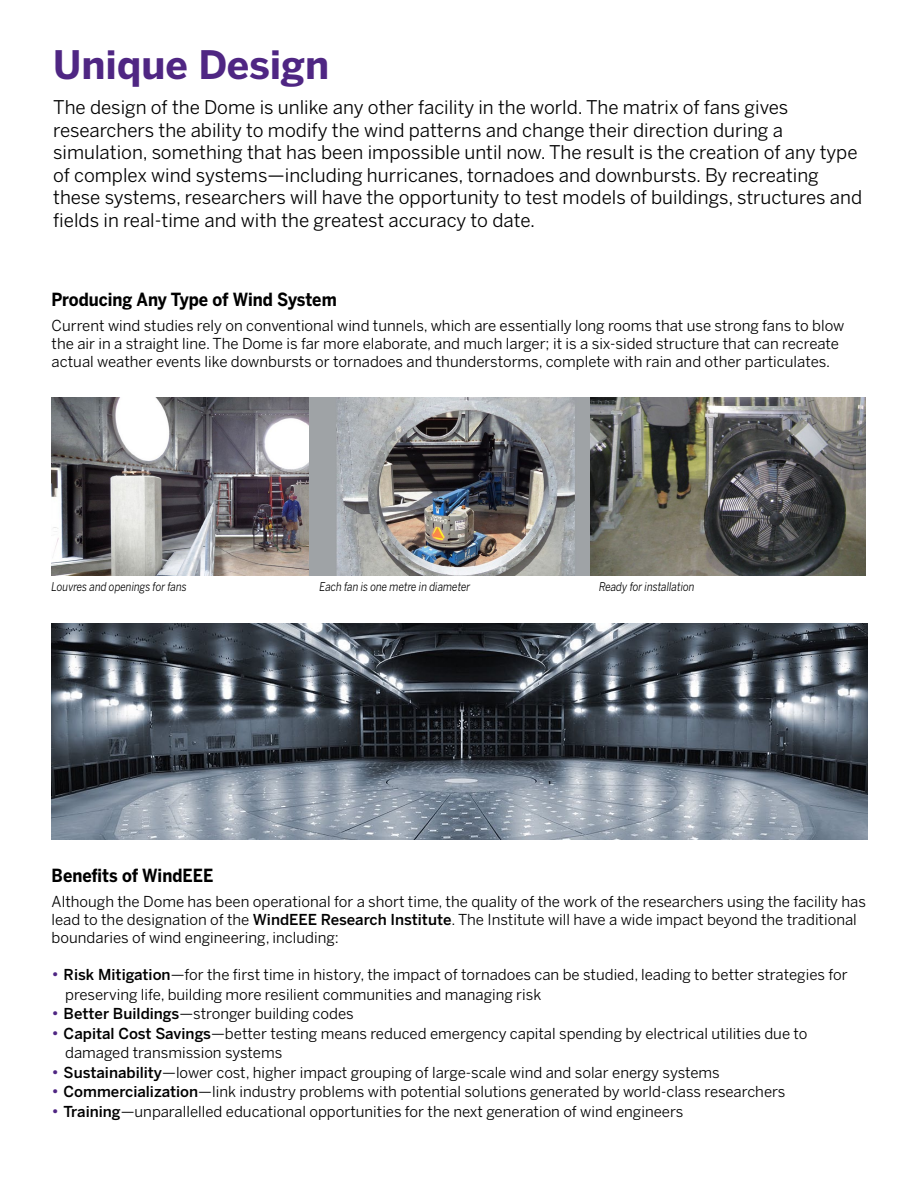
<style>
.page{position:relative;width:918px;height:1188px;background:#fff}
.page>*{position:absolute;margin:0;border:0;box-sizing:border-box;transform-origin:0 0}
.t1{font:700 39px "Benton Sans";color:#4f2683}
.t2{font:18.75px/22.5px "Benton Sans";color:#000}
.t3{font:700 18px "Benton Sans";color:#000;scale:.9 1}
.t4{font:15px/18px "Benton Sans";color:#000}
.t5{font:italic 12px "Benton Sans";color:#000;scale:.84 1}
.s1{font-weight:500}
.s2{font-size:16.5px;color:#4f2683}
</style>
<div class="page">
<img style="left:52px;top:624px;width:816px;height:215px">
<img style="left:52px;top:398px;width:257px;height:177px">
<img style="left:309px;top:398px;width:282px;height:177px">
<img style="left:591px;top:398px;width:275px;height:177px">
<h1 class="t1" style="left:53px;top:42px;width:278px">Unique Design</h1>
<p class="t2" style="left:53px;top:96px;width:810px">The design of the Dome is unlike any other facility in the world. The matrix of fans gives researchers the ability to modify the wind patterns and change their direction during a simulation, something that has been impossible until now. The result is the creation of any type of complex wind systems—including hurricanes, tornadoes and downbursts. By recreating these systems, researchers will have the opportunity to test models of buildings, structures and fields in real-time and with the greatest accuracy to date.</p>
<p class="t3" style="left:52px;top:289px;width:318px">Producing Any Type of Wind System</p>
<p class="t4" style="left:52px;top:316px;width:794px">Current wind studies rely on conventional wind tunnels, which are essentially long rooms that use strong fans to blow the air in a straight line. The Dome is far more elaborate, and much larger; it is a six-sided structure that can recreate actual weather events like downbursts or tornadoes and thunderstorms, complete with rain and other particulates.</p>
<p class="t5" style="left:52px;top:580px;width:162px">Louvres and openings for fans</p>
<p class="t5" style="left:319px;top:580px;width:181px">Each fan is one metre in diameter</p>
<p class="t5" style="left:599px;top:580px;width:115px">Ready for installation</p>
<p class="t3" style="left:52px;top:865px;width:181px">Benefits of WindEEE</p>
<p class="t4" style="left:52px;top:892px;width:816px">Although the Dome has been operational for a short time, the quality of the work of the researchers using the facility has lead to the designation of the <span class="s1">WindEEE Research Institute</span>. The Institute will have a wide impact beyond the traditional boundaries of wind engineering, including:</p>
<p class="t4" style="left:65px;top:965px;width:784px;line-height:19.5px;text-indent:-13px"><span class="s2">•</span> <span class="s1">Risk Mitigation</span>—for the first time in history, the impact of tornadoes can be studied, leading to better strategies for preserving life, building more resilient communities and managing risk</p>
<p class="t4" style="left:52px;top:1005px;width:303px"><span class="s2">•</span> <span class="s1">Better Buildings</span>—stronger building codes</p>
<p class="t4" style="left:65px;top:1023px;width:744px;line-height:19.5px;text-indent:-13px"><span class="s2">•</span> <span class="s1">Capital Cost Savings</span>—better testing means reduced emergency capital spending by electrical utilities due to damaged transmission systems</p>
<p class="t4" style="left:52px;top:1063px;width:670px"><span class="s2">•</span> <span class="s1">Sustainability</span>—lower cost, higher impact grouping of large-scale wind and solar energy systems</p>
<p class="t4" style="left:52px;top:1083px;width:735px"><span class="s2">•</span> <span class="s1">Commercialization</span>—link industry problems with potential solutions generated by world-class researchers</p>
<p class="t4" style="left:52px;top:1102px;width:633px"><span class="s2">•</span> <span class="s1">Training</span>—unparallelled educational opportunities for the next generation of wind engineers</p>
</div>
